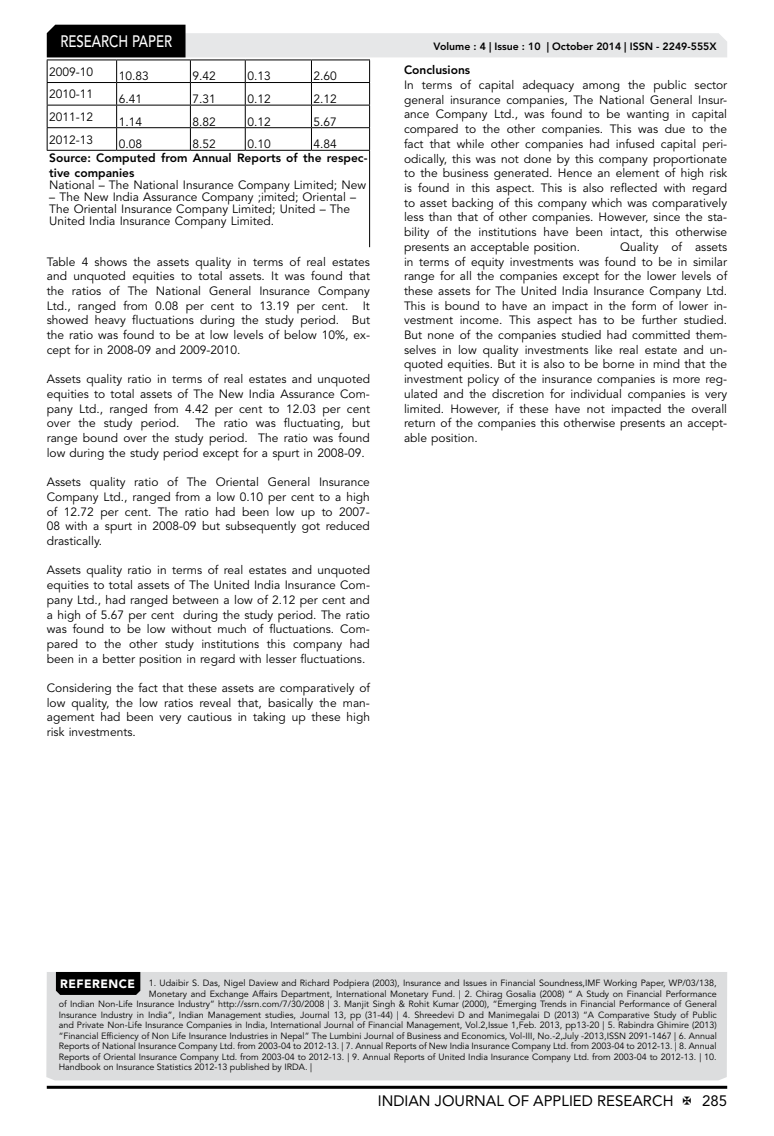
<style>
.page{position:relative;width:774px;height:1136px;background:#fff}
.page>*{position:absolute;margin:0;border:0;box-sizing:border-box;transform-origin:0 0}
.t1{font:500 16.5px "Avenir LT Std";color:#fff;scale:.8 1}
.t2{font:15px "Avenir LT Std";color:#000}
.t3{font:12px/14.7px "Avenir LT Std";color:#000;text-align:justify}
.t4{font:800 12px/14.7px "Avenir LT Std";color:#000}
.t5{font:800 10.5px "Avenir LT Std";color:#000}
.t6{font:9px "Avenir LT Std";color:#000}
.s1{font-weight:900;font-size:12px;color:#fff}
</style>
<div class="page">
<hr style="left:47px;top:1085px;width:680px;height:3px;background:#000">
<hr style="left:117px;top:150px;width:73px;height:1px;background:#000">
<hr style="left:190px;top:150px;width:55px;height:1px;background:#000">
<hr style="left:245px;top:150px;width:66px;height:1px;background:#000">
<hr style="left:311px;top:150px;width:59px;height:1px;background:#000">
<hr style="left:47px;top:150px;width:70px;height:1px;background:#000">
<svg style="left:47px;top:25px;width:680px;height:125px"></svg>
<hr style="left:369px;top:151px;width:1px;height:96px;background:#000">
<div style="left:46px;top:972px;width:681px;height:108px;background:#dcddde"></div>
<div style="left:56px;top:972px;width:84px;height:22px;background:#000"></div>
<h1 class="t1" style="left:60px;top:32px;width:139px">RESEARCH PAPER</h1>
<p class="t3" style="left:49px;top:65px;width:46px">2009-10</p>
<p class="t3" style="left:119px;top:69px;width:32px">10.83</p>
<p class="t3" style="left:193px;top:69px;width:25px">9.42</p>
<p class="t3" style="left:247px;top:69px;width:25px">0.13</p>
<p class="t3" style="left:314px;top:69px;width:25px">2.60</p>
<p class="t3" style="left:49px;top:87px;width:46px">2010-11</p>
<p class="t3" style="left:119px;top:92px;width:25px">6.41</p>
<p class="t3" style="left:193px;top:92px;width:25px">7.31</p>
<p class="t3" style="left:247px;top:92px;width:25px">0.12</p>
<p class="t3" style="left:314px;top:92px;width:25px">2.12</p>
<p class="t3" style="left:49px;top:110px;width:46px">2011-12</p>
<p class="t3" style="left:119px;top:114px;width:25px">1.14</p>
<p class="t3" style="left:193px;top:114px;width:25px">8.82</p>
<p class="t3" style="left:247px;top:114px;width:25px">0.12</p>
<p class="t3" style="left:314px;top:114px;width:25px">5.67</p>
<p class="t3" style="left:49px;top:132px;width:46px">2012-13</p>
<p class="t3" style="left:119px;top:137px;width:25px">0.08</p>
<p class="t3" style="left:193px;top:137px;width:25px">8.52</p>
<p class="t3" style="left:247px;top:137px;width:25px">0.10</p>
<p class="t3" style="left:314px;top:137px;width:25px">4.84</p>
<p class="t4" style="left:49px;top:150px;width:320px">Source: Computed from Annual Reports of the respec&shy;tive companies</p>
<p class="t3" style="left:49px;top:177px;width:318px">National – The National Insurance Company Limited; New</p>
<p class="t3" style="left:49px;top:191px;width:308px;line-height:12px;text-align:left">– The New India Assurance Company ;imited; Oriental –<br>The Oriental Insurance Company Limited; United – The<br>United India Insurance Company Limited.</p>
<p class="t3" style="left:47px;top:254px;width:325px">Table 4 shows the assets quality in terms of real estates and unquoted equities to total assets. It was found that the ratios of The National General Insurance Company Ltd., ranged from 0.08 per cent to 13.19 per cent. It showed heavy fluctuations during the study period. But the ratio was found to be at low levels of below 10%, ex&shy;cept for in 2008-09 and 2009-2010.</p>
<p class="t3" style="left:47px;top:372px;width:325px">Assets quality ratio in terms of real estates and unquoted equities to total assets of The New India Assurance Com&shy;pany Ltd., ranged from 4.42 per cent to 12.03 per cent over the study period.</p>
<p class="t3" style="left:47px;top:416px;width:325px;text-indent:149px">The ratio was fluctuating, but range bound over the study period. The ratio was found low during the study period except for a spurt in 2008-09.</p>
<p class="t3" style="left:47px;top:475px;width:325px">Assets quality ratio of The Oriental General Insurance Company Ltd., ranged from a low 0.10 per cent to a high of 12.72 per cent. The ratio had been low up to 2007- 08 with a spurt in 2008-09 but subsequently got reduced drastically.</p>
<p class="t3" style="left:47px;top:563px;width:325px">Assets quality ratio in terms of real estates and unquoted equities to total assets of The United India Insurance Com&shy;pany Ltd., had ranged between a low of 2.12 per cent and a high of 5.67 per cent during the study period. The ratio was found to be low without much of fluctuations. Com&shy;pared to the other study institutions this company had been in a better position in regard with lesser fluctuations.</p>
<p class="t3" style="left:47px;top:680px;width:325px">Considering the fact that these assets are comparatively of low quality, the low ratios reveal that, basically the man&shy;agement had been very cautious in taking up these high risk investments.</p>
<p class="t5" style="left:434px;top:41px;width:284px">Volume : 4 | Issue : 10 | October 2014 | ISSN - 2249-555X</p>
<p class="t4" style="left:404px;top:63px;width:68px">Conclusions</p>
<p class="t3" style="left:404px;top:78px;width:325px">In terms of capital adequacy among the public sector general insurance companies, The National General Insur&shy;ance Company Ltd., was found to be wanting in capital compared to the other companies. This was due to the fact that while other companies had infused capital peri&shy;odically, this was not done by this company proportionate to the business generated. Hence an element of high risk is found in this aspect. This is also reflected with regard to asset backing of this company which was comparatively less than that of other companies. However, since the sta&shy;bility of the institutions have been intact, this otherwise presents an acceptable position.</p>
<p class="t3" style="left:404px;top:239px;width:325px;text-indent:216px">Quality of assets in terms of equity investments was found to be in similar range for all the companies except for the lower levels of these assets for The United India Insurance Company Ltd.<br>This is bound to have an impact in the form of lower in&shy;vestment income. This aspect has to be further studied.<br>But none of the companies studied had committed them&shy;selves in low quality investments like real estate and un&shy;quoted equities. But it is also to be borne in mind that the investment policy of the insurance companies is more reg&shy;ulated and the discretion for individual companies is very limited. However, if these have not impacted the overall return of the companies this otherwise presents an accept&shy;able position.</p>
<p class="t6" style="left:60px;top:977px;width:658px"><span class="s1">REFERENCE</span> 1. Udaibir S. Das, Nigel Daview and Richard Podpiera (2003), Insurance and Issues in Financial Soundness,IMF Working Paper, WP/03/138,</p>
<p class="t6" style="left:149px;top:988px;width:569px">Monetary and Exchange Affairs Department, International Monetary Fund. | 2. Chirag Gosalia (2008) “ A Study on Financial Performance</p>
<p class="t6" style="left:59px;top:998px;width:660px">of Indian Non-Life Insurance Industry” http://ssrn.com/7/30/2008 | 3. Manjit Singh &amp; Rohit Kumar (2000), “Emerging Trends in Financial Performance of General</p>
<p class="t6" style="left:59px;top:1009px;width:660px">Insurance Industry in India”, Indian Management studies, Journal 13, pp (31-44) | 4. Shreedevi D and Manimegalai D (2013) “A Comparative Study of Public</p>
<p class="t6" style="left:59px;top:1019px;width:660px">and Private Non-Life Insurance Companies in India, International Journal of Financial Management, Vol.2,Issue 1,Feb. 2013, pp13-20 | 5. Rabindra Ghimire (2013)</p>
<p class="t6" style="left:59px;top:1030px;width:660px">“Financial Efficiency of Non Life Insurance Industries in Nepal” The Lumbini Journal of Business and Economics, Vol-III, No.-2,July -2013,ISSN 2091-1467 | 6. Annual</p>
<p class="t6" style="left:59px;top:1040px;width:659px">Reports of National Insurance Company Ltd. from 2003-04 to 2012-13. | 7. Annual Reports of New India Insurance Company Ltd. from 2003-04 to 2012-13. | 8. Annual</p>
<p class="t6" style="left:59px;top:1051px;width:660px">Reports of Oriental Insurance Company Ltd. from 2003-04 to 2012-13. | 9. Annual Reports of United India Insurance Company Ltd. from 2003-04 to 2012-13. | 10.</p>
<p class="t6" style="left:59px;top:1061px;width:255px">Handbook on Insurance Statistics 2012-13 published by IRDA. |</p>
<p class="t2" style="left:378px;top:1091px;width:297px">INDIAN JOURNAL OF APPLIED RESEARCH</p>
<p class="t2" style="left:702px;top:1091px;width:27px">285</p>
</div>
